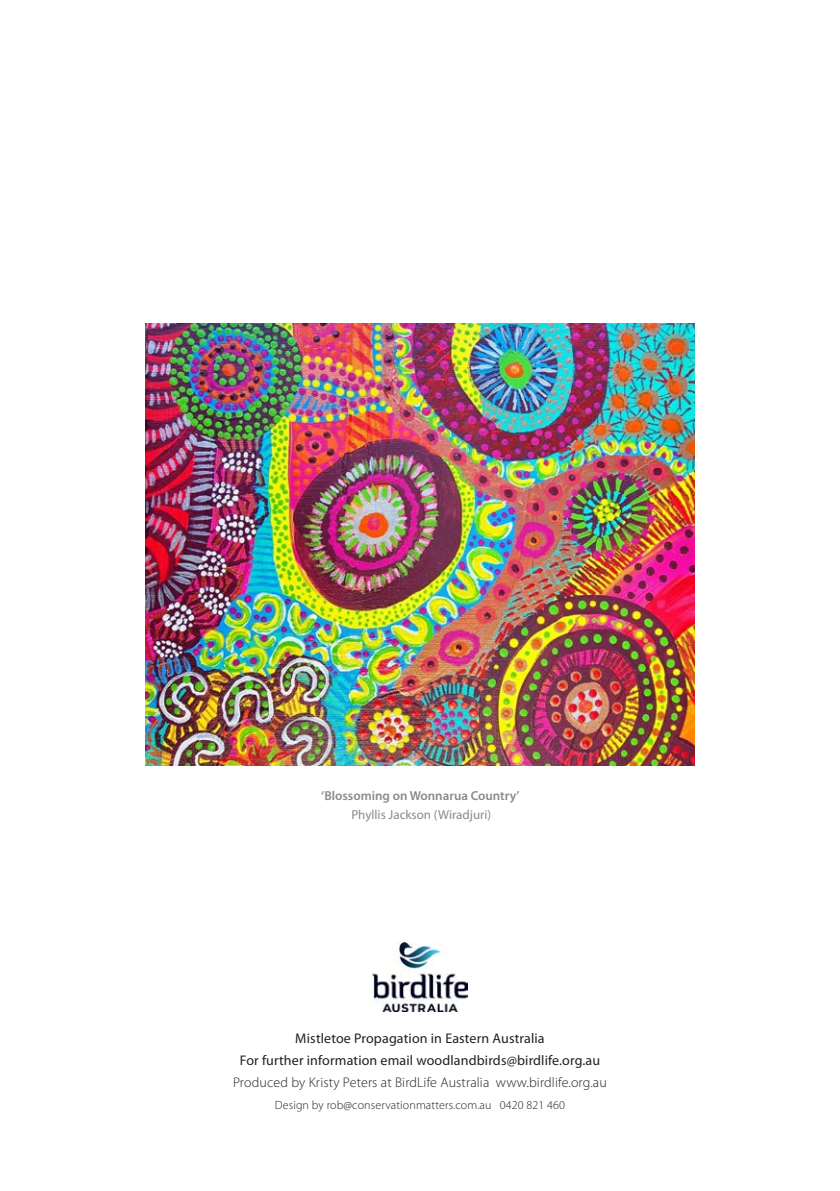
<style>
.page{position:relative;width:840px;height:1191px;background:#fff}
.page>*{position:absolute;margin:0;border:0;box-sizing:border-box;transform-origin:0 0}
.t1{font:14px/22px "Myriad Pro";letter-spacing:.01em;color:#231f20;text-align:center}
.t2{font:300 14px "Myriad Pro";letter-spacing:.01em;color:#231f20}
.t3{font:600 13px "Myriad Pro";color:#6c6d70}
.t4{font:13px "Myriad Pro";color:#6c6d70}
.t5{font:300 12px "Myriad Pro";letter-spacing:.01em;color:#231f20}
</style>
<div class="page">
<img style="left:372px;top:942px;width:95px;height:70px">
<img style="left:145px;top:323px;width:549px;height:442px">
<p class="t3" style="left:321px;top:787px;width:200px">‘Blossoming on Wonnarua Country’</p>
<p class="t4" style="left:351px;top:806px;width:141px">Phyllis Jackson (Wiradjuri)</p>
<p class="t1" style="left:240px;top:1027px;width:361px">Mistletoe Propagation in Eastern Australia<br>For further information email woodlandbirds@birdlife.org.au</p>
<p class="t2" style="left:233px;top:1074px;width:375px">Produced by Kristy Peters at BirdLife Australia www.birdlife.org.au</p>
<p class="t5" style="left:275px;top:1098px;width:291px">Design by rob@conservationmatters.com.au 0420 821 460</p>
</div>
